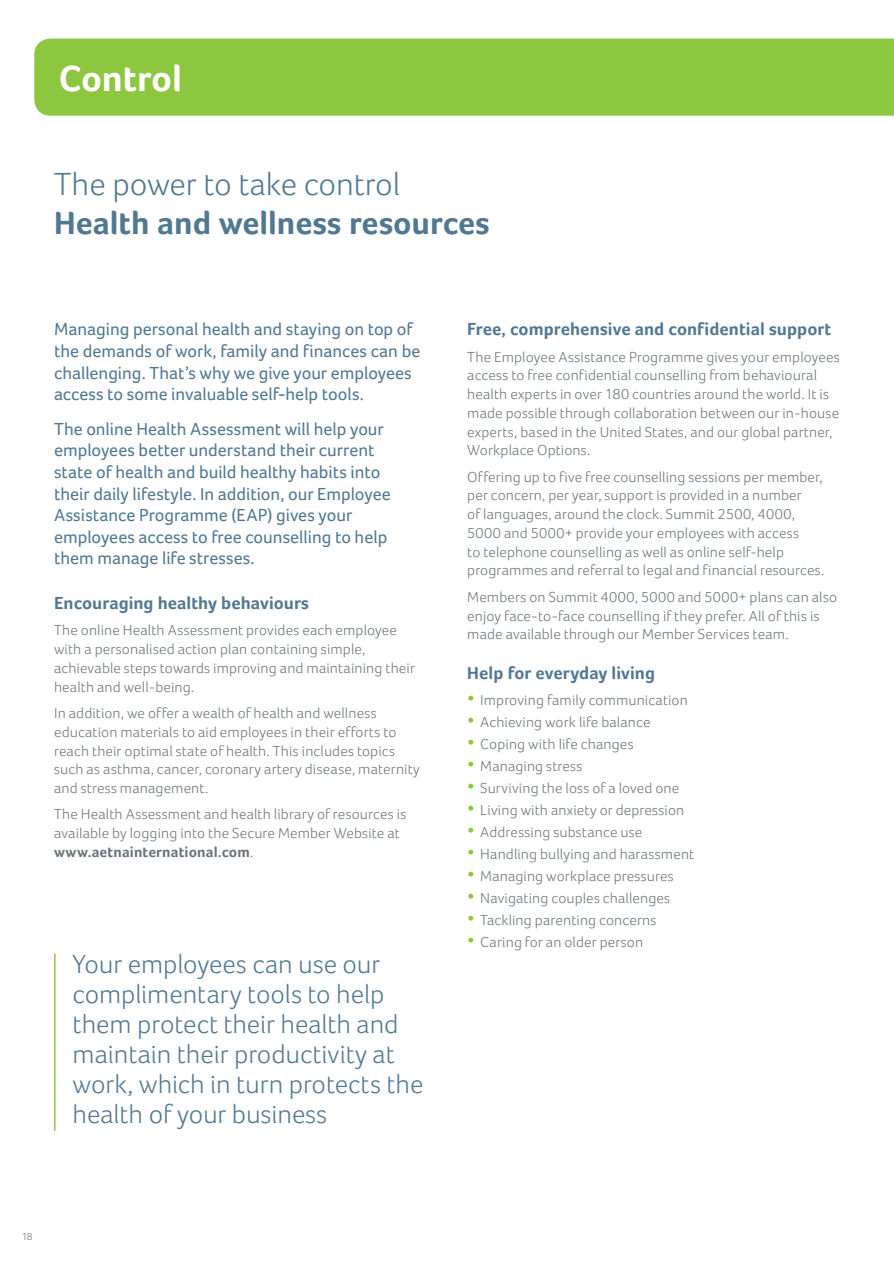
<style>
.page{position:relative;width:894px;height:1263px;background:#fff}
.page>*{position:absolute;margin:0;border:0;box-sizing:border-box;transform-origin:0 0}
.Bar_Headline{font:700 37.5px "Foco";letter-spacing:-.005em;color:#fff}
.Interior_Headline{font:700 33px/39px "Foco";color:#517891}
.Interior_Callout{font:300 27px/30px "Foco";letter-spacing:-.005em;color:#517891}
.Body_Intro{font:18px/21.6px "Foco";letter-spacing:-.005em;color:#517891}
.Color_Header{font:700 18px "Foco";color:#517891}
.Body{font:300 15px/18.8px "Foco";letter-spacing:.01em;color:#69747a}
.t1{font:300 10.5px "Foco";color:#69747a}
.s1{font-weight:300}
.s2{font-weight:700}
.s3{font-size:19.5px;color:#8dc63f}
</style>
<div class="page">
<div style="left:34px;top:39px;width:859px;height:77px;background:#8dc63f"></div>
<hr style="left:54px;top:953px;width:2px;height:177px;background:#8dc63f">
<p class="Bar_Headline" style="left:59px;top:56px;width:125px">Control</p>
<p class="Interior_Headline" style="left:54px;top:164px;width:437px"><span class="s1">The power to take control<br></span>Health and wellness resources</p>
<p class="Body_Intro" style="left:54px;top:318px;width:367px">Managing personal health and staying on top of the demands of work, family and finances can be challenging. That’s why we give your employees access to some invaluable self-help tools.</p>
<p class="Body_Intro" style="left:54px;top:418px;width:338px">The online Health Assessment will help your employees better understand their current state of health and build healthy habits into their daily lifestyle. In addition, our Employee Assistance Programme (EAP) gives your employees access to free counselling to help them manage life stresses.</p>
<p class="Color_Header" style="left:54px;top:592px;width:256px">Encouraging healthy behaviours</p>
<p class="Body" style="left:54px;top:621px;width:362px">The online Health Assessment provides each employee with a personalised action plan containing simple, achievable steps towards improving and maintaining their health and well-being.</p>
<p class="Body" style="left:54px;top:703px;width:367px">In addition, we offer a wealth of health and wellness education materials to aid employees in their efforts to reach their optimal state of health. This includes topics such as asthma, cancer, coronary artery disease, maternity and stress management.</p>
<p class="Body" style="left:54px;top:805px;width:354px">The Health Assessment and health library of resources is available by logging into the Secure Member Website at <span class="s2">www.aetnainternational.com</span>.</p>
<p class="Interior_Callout" style="left:73px;top:948px;width:352px">Your employees can use our complimentary tools to help them protect their health and maintain their productivity at work, which in turn protects the health of your business</p>
<p class="Color_Header" style="left:467px;top:318px;width:365px">Free, comprehensive and confidential support</p>
<p class="Body" style="left:467px;top:347px;width:374px">The Employee Assistance Programme gives your employees access to free confidential counselling from behavioural health experts in over 180 countries around the world. It is made possible through collaboration between our in-house experts, based in the United States, and our global partner, Workplace Options.</p>
<p class="Body" style="left:467px;top:467px;width:358px">Offering up to five free counselling sessions per member, per concern, per year, support is provided in a number<br>of languages, around the clock. Summit 2500, 4000, 5000 and 5000+ provide your employees with access<br>to telephone counselling as well as online self-help programmes and referral to legal and financial resources.</p>
<p class="Body" style="left:467px;top:587px;width:371px">Members on Summit 4000, 5000 and 5000+ plans can also enjoy face-to-face counselling if they prefer. All of this is made available through our Member Services team.</p>
<p class="Color_Header" style="left:467px;top:662px;width:189px">Help for everyday living</p>
<p class="Body" style="left:467px;top:690px;width:222px"><span class="s3">•</span> Improving family communication</p>
<p class="Body" style="left:467px;top:712px;width:185px"><span class="s3">•</span> Achieving work life balance</p>
<p class="Body" style="left:467px;top:734px;width:168px"><span class="s3">•</span> Coping with life changes</p>
<p class="Body" style="left:467px;top:756px;width:117px"><span class="s3">•</span> Managing stress</p>
<p class="Body" style="left:467px;top:778px;width:213px"><span class="s3">•</span> Surviving the loss of a loved one</p>
<p class="Body" style="left:467px;top:800px;width:218px"><span class="s3">•</span> Living with anxiety or depression</p>
<p class="Body" style="left:467px;top:822px;width:176px"><span class="s3">•</span> Addressing substance use</p>
<p class="Body" style="left:467px;top:844px;width:228px"><span class="s3">•</span> Handling bullying and harassment</p>
<p class="Body" style="left:467px;top:866px;width:208px"><span class="s3">•</span> Managing workplace pressures</p>
<p class="Body" style="left:467px;top:888px;width:204px"><span class="s3">•</span> Navigating couples challenges</p>
<p class="Body" style="left:467px;top:910px;width:191px"><span class="s3">•</span> Tackling parenting concerns</p>
<p class="Body" style="left:467px;top:932px;width:177px"><span class="s3">•</span> Caring for an older person</p>
<p class="t1" style="left:21px;top:1230px;width:13px">18</p>
</div>
